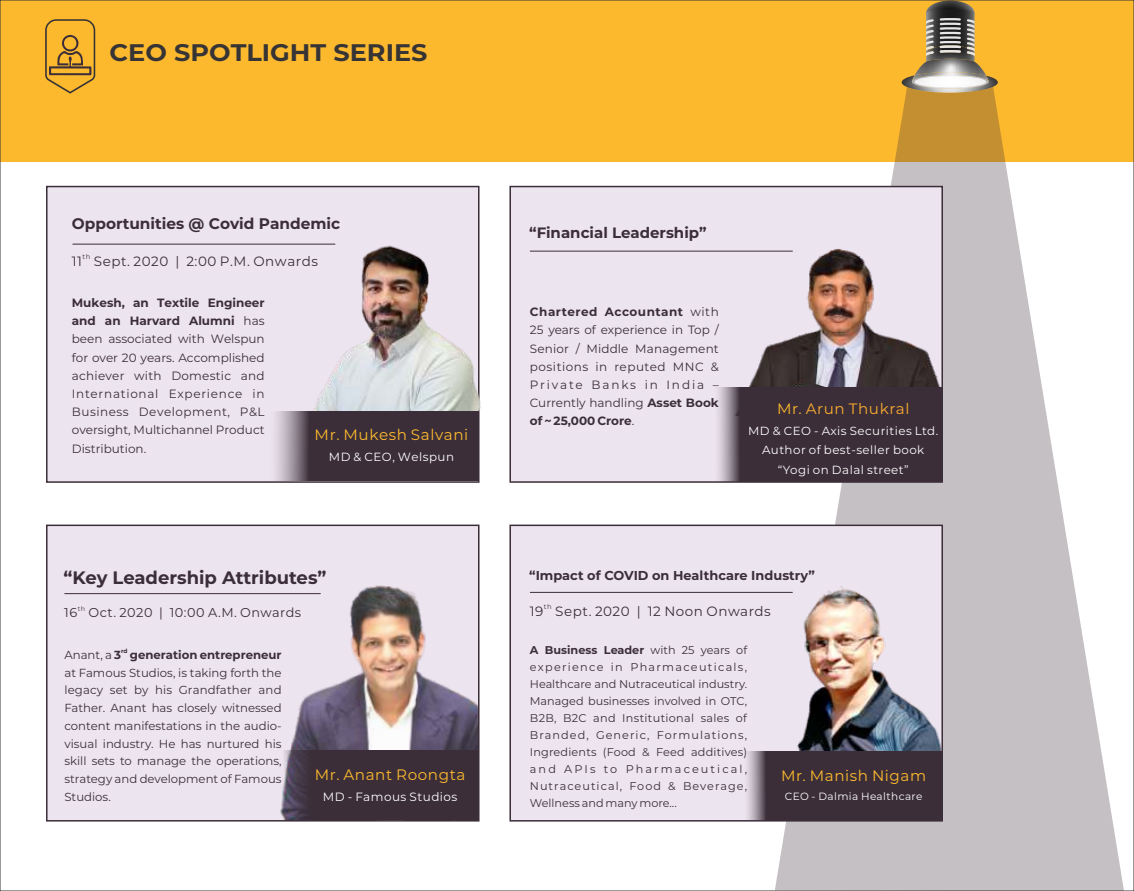
<style>
.page{position:relative;width:1134px;height:891px;background:#fff}
.page>*{position:absolute;margin:0;border:0;box-sizing:border-box;transform-origin:0 0}
.t1{font:700 24px "Montserrat";color:#373435;scale:1.06 1}
.t2{font:700 18px "Montserrat";color:#3b2e38}
.t3{font:700 15.3px "Montserrat";color:#3b2e38}
.t4{font:15.15px "Montserrat";letter-spacing:.04em;color:#fdb92e}
.t5{font:700 15px "Montserrat";color:#3b2e38}
.t6{font:15px "Montserrat";letter-spacing:.04em;color:#faac30}
.t7{font:13.5px "Montserrat";letter-spacing:.04em;color:#3b2e38}
.t8{font:700 12.9px "Montserrat";color:#3b2e38}
.t9{font:12.9px "Montserrat";letter-spacing:.04em;color:#3b2e38}
.t10{font:12px/18.1px "Montserrat";color:#3b2e38;text-align:justify}
.t11{font:12px "Montserrat";letter-spacing:.04em;color:#fefefe}
.t12{font:11.85px "Montserrat";letter-spacing:.04em;color:#fefefe}
.t13{font:11.7px/17.7px "Montserrat";color:#3b2e38;text-align:justify}
.t14{font:11.7px/19.5px "Montserrat";letter-spacing:.04em;color:#fefefe;text-align:center}
.t15{font:11.25px/17.1px "Montserrat";letter-spacing:.08em;color:#3b2e38;text-align:justify}
.t16{font:10.5px "Montserrat";letter-spacing:.04em;color:#fefefe}
.t17{font:6.75px "Montserrat";color:#3b2e38}
.t18{font:6.45px "Montserrat";color:#3b2e38}
.t19{font:700 5.85px "Montserrat";color:#3b2e38}
.s1{font-weight:700}
.s2{color:#fdb92e}
</style>
<div class="page">
<div style="left:0;top:0;width:1134px;height:162px;background:#fdb92e"></div>
<svg style="left:775px;top:93px;width:349px;height:796px;fill:#c4c0c3"></svg>
<svg style="left:926px;top:0;width:49px;height:26px"></svg>
<img style="left:926px;top:56px;width:49px;height:3px">
<svg style="left:926px;top:9px;width:49px;height:47px;background:#6d6c69"></svg>
<img style="left:916px;top:59px;width:68px;height:13px">
<img style="left:902px;top:76px;width:96px;height:17px">
<img style="left:915px;top:72px;width:71px;height:3px">
<img style="left:912px;top:75px;width:77px;height:14px">
<img style="left:915px;top:76px;width:71px;height:12px;border-radius:50%">
<svg style="left:45px;top:19px;width:51px;height:75px"></svg>
<div style="left:46px;top:185px;width:434px;height:298px;background:#ece4ef"></div>
<img style="left:307px;top:243px;width:174px;height:168px">
<svg style="left:265px;top:411px;width:214px;height:70px;background:#524650"></svg>
<hr style="left:72px;top:244px;width:263px;height:1px;background:#3b2e38">
<div style="left:47px;top:525px;width:432px;height:296px;background:#ece4ef"></div>
<img style="left:278px;top:585px;width:200px;height:235px">
<div style="left:284px;top:750px;width:195px;height:70px;background:#3b2e38"></div>
<div style="left:46px;top:525px;width:434px;height:297px;border:1px solid #3b2e38"></div>
<hr style="left:64px;top:593px;width:257px;height:1px;background:#3b2e38">
<div style="left:510px;top:187px;width:432px;height:295px;background:#ece4ef"></div>
<img style="left:707px;top:249px;width:234px;height:138px">
<img style="left:772px;top:379px;width:165px;height:8px">
<svg style="left:718px;top:387px;width:223px;height:94px;background:#443741"></svg>
<div style="left:509px;top:186px;width:434px;height:297px;border:1px solid #3b2e38"></div>
<hr style="left:530px;top:251px;width:263px;height:1px;background:#3b2e38">
<div style="left:510px;top:525px;width:432px;height:296px;background:#ece4ef"></div>
<img style="left:792px;top:587px;width:149px;height:164px">
<svg style="left:747px;top:751px;width:194px;height:69px;background:#443741"></svg>
<div style="left:509px;top:525px;width:434px;height:297px;border:1px solid #3b2e38"></div>
<hr style="left:530px;top:592px;width:263px;height:1px;background:#3b2e38">
<h1 class="t1" style="left:110px;top:38px;width:301px">CEO SPOTLIGHT SERIES</h1>
<p class="t3" style="left:72px;top:215px;width:270px">Opportunities @ Covid Pandemic</p>
<p class="t17" style="left:83px;top:252px;width:9px">th</p>
<p class="t7" style="left:72px;top:253px;width:248px">11 Sept. 2020 | 2:00 P.M. Onwards</p>
<p class="t10" style="left:72px;top:294px;width:194px"><span class="s1">Mukesh, an Textile Engineer and an Harvard Alumni</span> has been associated with Welspun for over 20 years. Accomplished achiever with Domestic and International Experience in Business Development, P&amp;L oversight, Multichannel Product Distribution.</p>
<p class="t4" style="left:315px;top:426px;width:155px">Mr. Mukesh Salvani</p>
<p class="t12" style="left:329px;top:449px;width:127px">MD &amp; CEO, Welspun</p>
<h2 class="t2" style="left:64px;top:566px;width:264px">“Key Leadership Attributes”</h2>
<p class="t18" style="left:78px;top:605px;width:9px">th</p>
<p class="t9" style="left:64px;top:605px;width:239px">16 Oct. 2020 | 10:00 A.M. Onwards</p>
<p class="t19" style="left:121px;top:647px;width:8px">rd</p>
<p class="t13" style="left:64px;top:646px;width:219px">Anant, a <span class="s1">3 generation entrepreneur </span>at Famous Studios, is taking forth the legacy set by his Grandfather and Father. Anant has closely witnessed content manifestations in the audio&shy;visual industry. He has nurtured his skill sets to manage the operations, strategy and development of Famous Studios.</p>
<p class="t4" style="left:315px;top:766px;width:152px">Mr. Anant Roongta</p>
<p class="t11" style="left:323px;top:789px;width:136px">MD - Famous Studios</p>
<p class="t5" style="left:529px;top:224px;width:179px">“Financial Leadership”</p>
<p class="t10" style="left:530px;top:303px;width:190px"><span class="s1">Chartered Accountant</span> with 25 years of experience in Top / Senior / Middle Management positions in reputed MNC &amp; Private Banks in India – Currently handling <span class="s1">Asset Book of ~ 25,000 Crore</span>.</p>
<p class="t6" style="left:777px;top:400px;width:134px"><span class="s2">Mr.</span> Arun Thukral</p>
<p class="t14" style="left:748px;top:421px;width:192px">MD &amp; CEO - Axis Securities Ltd.<br>Author of best-seller book “Yogi on Dalal street”</p>
<p class="t8" style="left:529px;top:567px;width:287px">“Impact of COVID on Healthcare Industry”</p>
<p class="t17" style="left:544px;top:603px;width:9px">th</p>
<p class="t7" style="left:530px;top:603px;width:242px">19 Sept. 2020 | 12 Noon Onwards</p>
<p class="t15" style="left:530px;top:641px;width:219px"><span class="s1">A Business Leader</span> with 25 years of experience in Pharmaceuticals, Healthcare and Nutraceutical industry.<br>Managed businesses involved in OTC, B2B, B2C and Institutional sales of Branded, Generic, Formulations, Ingredients (Food &amp; Feed additives) and APIs to Pharmaceutical, Nutraceutical, Food &amp; Beverage, Wellness and many more...</p>
<p class="t4" style="left:781px;top:767px;width:147px">Mr. Manish Nigam</p>
<p class="t16" style="left:785px;top:790px;width:139px">CEO - Dalmia Healthcare</p>
</div>
